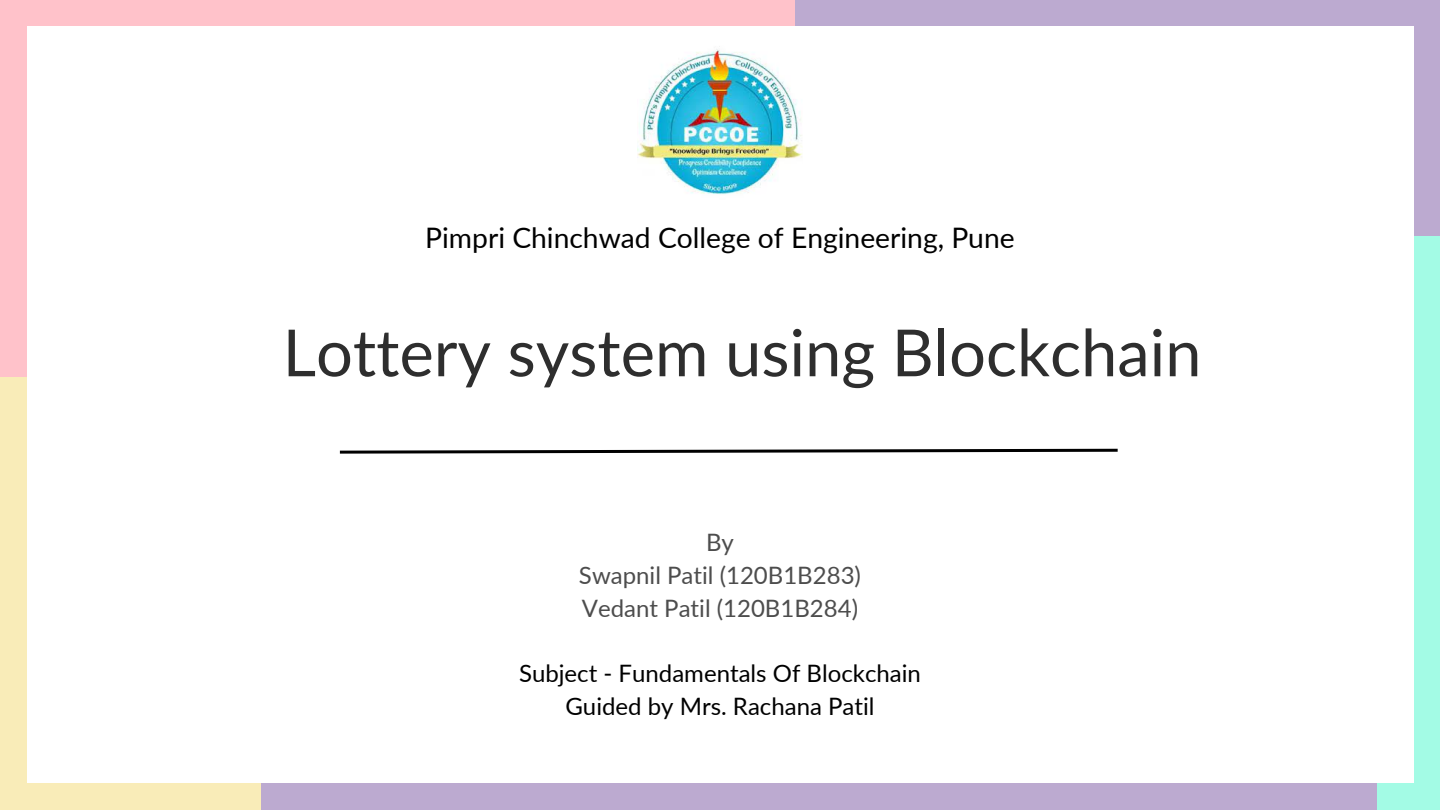
<style>
.page{position:relative;width:1440px;height:810px;background:#fff}
.page>*{position:absolute;margin:0;border:0;box-sizing:border-box;transform-origin:0 0}
.t1{font:65px "Lato";color:#2e2e2e}
.t2{font:28.3px "Lato";color:#000}
.t3{font:24px/33px "Lato";color:#000;text-align:center}
.t4{font:24px/33px "Lato";color:#4d4d4d;text-align:center}
</style>
<div class="page">
<div style="left:1414px;top:232px;width:26px;height:577px;background:#a3fbe5"></div>
<div style="left:25px;top:0;width:770px;height:26px;background:#ffc2ca"></div>
<div style="left:0;top:0;width:26px;height:382px;background:#ffc2ca"></div>
<div style="left:0;top:377px;width:26px;height:433px;background:#f9ecb8"></div>
<div style="left:795px;top:0;width:645px;height:26px;background:#bcaad0"></div>
<div style="left:1414px;top:0;width:26px;height:235px;background:#bcaad0"></div>
<div style="left:1372px;top:784px;width:54px;height:26px;background:#a3fbe5"></div>
<div style="left:13px;top:784px;width:258px;height:26px;background:#f9ecb8"></div>
<div style="left:261px;top:784px;width:1116px;height:26px;background:#bcaad0"></div>
<svg style="left:339px;top:448px;width:779px;height:6px"></svg>
<img style="left:637px;top:49px;width:165px;height:145px">
<p class="t2" style="left:425px;top:220px;width:591px">Pimpri Chinchwad College of Engineering, Pune</p>
<h1 class="t1" style="left:283px;top:312px;width:920px">Lottery system using Blockchain</h1>
<p class="t4" style="left:579px;top:525px;width:284px">By<br>Swapnil Patil (120B1B283)<br>Vedant Patil (120B1B284)</p>
<p class="t3" style="left:519px;top:656px;width:403px">Subject - Fundamentals Of Blockchain<br>Guided by Mrs. Rachana Patil</p>
</div>
